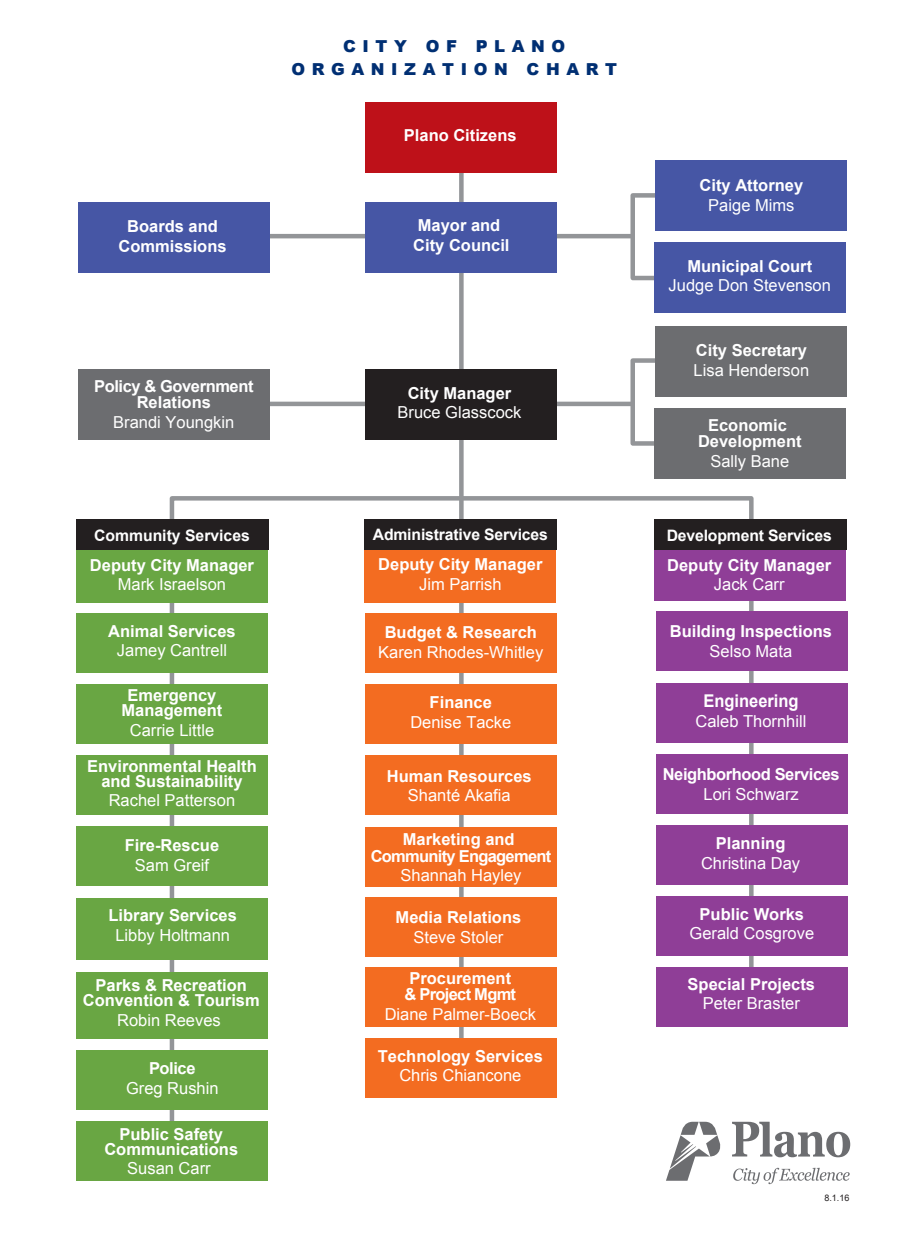
<style>
.page{position:relative;width:918px;height:1244px;background:#fff}
.page>*{position:absolute;margin:0;border:0;box-sizing:border-box;transform-origin:0 0}
.t1{font:700 17.55px "Arial";color:#fff;scale:.94 1}
.t2{font:700 16.5px/15px "Arial";color:#fff;text-align:center}
.t3{font:16.5px "Arial";color:#fff}
.t4{font:700 16.5px/16.5px "Arial";letter-spacing:-.025em;color:#fff;text-align:center}
.t5{font:700 16.5px/16.5px "Arial";letter-spacing:-.045em;color:#fff;text-align:center}
.t6{font:900 16.5px/22.5px "Arial";letter-spacing:.4em;color:#002f73;text-align:center}
.t7{font:700 15.75px "Arial";letter-spacing:-.01em;color:#fff}
.t8{font:9px "Arial";color:#231f20}
</style>
<div class="page">
<svg style="left:167px;top:496px;width:589px;height:625px"></svg>
<div style="left:76px;top:684px;width:192px;height:59px;background:#69a643"></div>
<div style="left:654px;top:519px;width:192px;height:82px;background:#8f3e97"></div>
<div style="left:654px;top:519px;width:192px;height:31px;background:#231f20"></div>
<hr style="left:221px;top:234px;width:412px;height:4px;background:#939598">
<div style="left:630px;top:193px;width:69px;height:87px;border:4px solid #939598"></div>
<div style="left:655px;top:160px;width:191px;height:70px;background:#4656a5"></div>
<div style="left:654px;top:242px;width:192px;height:70px;background:#4656a5"></div>
<div style="left:459px;top:140px;width:5px;height:914px;background:#939598"></div>
<div style="left:221px;top:401px;width:412px;height:5px;background:#939598"></div>
<div style="left:365px;top:369px;width:192px;height:70px;background:#231f20"></div>
<div style="left:365px;top:613px;width:192px;height:60px;background:#f36c21"></div>
<div style="left:365px;top:684px;width:192px;height:60px;background:#f36c21"></div>
<div style="left:76px;top:519px;width:192px;height:84px;background:#69a643"></div>
<div style="left:365px;top:755px;width:192px;height:59px;background:#f36c21"></div>
<div style="left:365px;top:827px;width:192px;height:59px;background:#f36c21"></div>
<div style="left:656px;top:611px;width:192px;height:60px;background:#8f3e97"></div>
<div style="left:656px;top:683px;width:192px;height:59px;background:#8f3e97"></div>
<div style="left:656px;top:754px;width:192px;height:60px;background:#8f3e97"></div>
<div style="left:656px;top:825px;width:192px;height:60px;background:#8f3e97"></div>
<div style="left:656px;top:896px;width:192px;height:59px;background:#8f3e97"></div>
<div style="left:656px;top:966px;width:192px;height:60px;background:#8f3e97"></div>
<div style="left:365px;top:897px;width:192px;height:60px;background:#f36c21"></div>
<div style="left:365px;top:967px;width:192px;height:60px;background:#f36c21"></div>
<div style="left:76px;top:825px;width:192px;height:60px;background:#69a643"></div>
<div style="left:76px;top:898px;width:192px;height:61px;background:#69a643"></div>
<div style="left:76px;top:1050px;width:192px;height:60px;background:#69a643"></div>
<div style="left:76px;top:972px;width:192px;height:66px;background:#69a643"></div>
<div style="left:76px;top:1121px;width:192px;height:59px;background:#69a643"></div>
<div style="left:364px;top:519px;width:192px;height:84px;background:#f36c21"></div>
<div style="left:365px;top:102px;width:192px;height:70px;background:#be1119"></div>
<div style="left:365px;top:203px;width:192px;height:70px;background:#4656a5"></div>
<div style="left:78px;top:203px;width:192px;height:70px;background:#4656a5"></div>
<div style="left:78px;top:369px;width:192px;height:70px;background:#6c6d70"></div>
<div style="left:630px;top:358px;width:69px;height:88px;border:4px solid #939598"></div>
<div style="left:655px;top:327px;width:191px;height:70px;background:#6c6d70"></div>
<div style="left:654px;top:408px;width:192px;height:71px;background:#6c6d70"></div>
<div style="left:76px;top:755px;width:192px;height:59px;background:#69a643"></div>
<div style="left:365px;top:1038px;width:192px;height:59px;background:#f36c21"></div>
<svg style="left:733px;top:1167px;width:117px;height:17px"></svg>
<svg style="left:666px;top:1121px;width:55px;height:59px"></svg>
<svg style="left:732px;top:1121px;width:118px;height:36px"></svg>
<div style="left:364px;top:519px;width:192px;height:31px;background:#231f20"></div>
<div style="left:76px;top:519px;width:192px;height:31px;background:#231f20"></div>
<div style="left:76px;top:613px;width:192px;height:60px;background:#69a643"></div>
<p class="t6" style="left:291px;top:34px;width:327px">CITY OF PLANO<br>ORGANIZATION CHART</p>
<p class="t2" style="left:404px;top:128px;width:114px">Plano Citizens</p>
<p class="t2" style="left:118px;top:217px;width:110px;line-height:19.5px">Boards and<br>Commissions</p>
<p class="t2" style="left:413px;top:216px;width:98px;line-height:19.5px;text-align:left">Mayor and<br>City Council</p>
<p class="t4" style="left:94px;top:378px;width:161px">Policy &amp; Government<br>Relations</p>
<p class="t3" style="left:113px;top:411px;width:123px">Brandi Youngkin</p>
<p class="t7" style="left:94px;top:524px;width:157px">Community Services</p>
<p class="t2" style="left:90px;top:558px;width:166px">Deputy City Manager</p>
<p class="t3" style="left:118px;top:573px;width:110px">Mark Israelson</p>
<p class="t2" style="left:108px;top:624px;width:129px">Animal Services</p>
<p class="t3" style="left:117px;top:639px;width:112px">Jamey Cantrell</p>
<p class="t2" style="left:122px;top:688px;width:102px">Emergency<br>Management</p>
<p class="t3" style="left:130px;top:719px;width:86px">Carrie Little</p>
<p class="t2" style="left:87px;top:759px;width:171px">Environmental Health and Sustainability</p>
<p class="t3" style="left:109px;top:789px;width:128px">Rachel Patterson</p>
<p class="t2" style="left:125px;top:838px;width:96px">Fire-Rescue</p>
<p class="t3" style="left:135px;top:854px;width:76px">Sam Greif</p>
<p class="t2" style="left:109px;top:908px;width:130px">Library Services</p>
<p class="t3" style="left:115px;top:924px;width:116px">Libby Holtmann</p>
<p class="t2" style="left:83px;top:978px;width:178px">Parks &amp; Recreation<br>Convention &amp; Tourism</p>
<p class="t3" style="left:117px;top:1009px;width:105px">Robin Reeves</p>
<p class="t2" style="left:149px;top:1061px;width:48px">Police</p>
<p class="t3" style="left:126px;top:1077px;width:94px">Greg Rushin</p>
<p class="t2" style="left:104px;top:1126px;width:135px">Public Safety<br>Communications</p>
<p class="t3" style="left:127px;top:1157px;width:85px">Susan Carr</p>
<p class="t2" style="left:408px;top:386px;width:105px">City Manager</p>
<p class="t3" style="left:398px;top:402px;width:125px">Bruce Glasscock</p>
<p class="t7" style="left:373px;top:524px;width:177px">Administrative Services</p>
<p class="t2" style="left:378px;top:557px;width:166px">Deputy City Manager</p>
<p class="t3" style="left:419px;top:573px;width:84px">Jim Parrish</p>
<p class="t2" style="left:385px;top:625px;width:154px">Budget &amp; Research</p>
<p class="t3" style="left:378px;top:641px;width:167px">Karen Rhodes-Whitley</p>
<p class="t2" style="left:430px;top:695px;width:64px">Finance</p>
<p class="t3" style="left:410px;top:711px;width:102px">Denise Tacke</p>
<p class="t2" style="left:387px;top:769px;width:146px">Human Resources</p>
<p class="t3" style="left:408px;top:784px;width:104px">Shanté Akafia</p>
<p class="t5" style="left:371px;top:831px;width:182px">Marketing and<br>Community Engagement</p>
<p class="t3" style="left:401px;top:864px;width:123px">Shannah Hayley</p>
<p class="t2" style="left:396px;top:910px;width:127px">Media Relations</p>
<p class="t3" style="left:414px;top:926px;width:91px">Steve Stoler</p>
<p class="t2" style="left:405px;top:970px;width:113px;line-height:16.5px;text-align:left">Procurement &amp; Project Mgmt</p>
<p class="t3" style="left:385px;top:1003px;width:153px">Diane Palmer-Boeck</p>
<p class="t2" style="left:378px;top:1048px;width:167px">Technology Services</p>
<p class="t3" style="left:399px;top:1064px;width:123px">Chris Chiancone</p>
<p class="t2" style="left:700px;top:179px;width:105px">City Attorney</p>
<p class="t3" style="left:708px;top:194px;width:88px">Paige Mims</p>
<p class="t2" style="left:688px;top:259px;width:126px">Municipal Court</p>
<p class="t3" style="left:669px;top:275px;width:164px">Judge Don Stevenson</p>
<p class="t2" style="left:696px;top:343px;width:112px">City Secretary</p>
<p class="t3" style="left:694px;top:359px;width:117px">Lisa Henderson</p>
<p class="t2" style="left:698px;top:417px;width:105px;line-height:16.5px">Economic<br>Development</p>
<p class="t3" style="left:710px;top:450px;width:80px">Sally Bane</p>
<p class="t7" style="left:667px;top:525px;width:167px">Development Services</p>
<p class="t2" style="left:667px;top:558px;width:166px">Deputy City Manager</p>
<p class="t3" style="left:714px;top:574px;width:72px">Jack Carr</p>
<p class="t2" style="left:670px;top:624px;width:164px">Building Inspections</p>
<p class="t3" style="left:710px;top:640px;width:84px">Selso Mata</p>
<p class="t1" style="left:703px;top:689px;width:103px">Engineering</p>
<p class="t3" style="left:696px;top:710px;width:112px">Caleb Thornhill</p>
<p class="t4" style="left:663px;top:766px;width:178px">Neighborhood Services</p>
<p class="t3" style="left:704px;top:783px;width:97px">Lori Schwarz</p>
<p class="t2" style="left:716px;top:836px;width:71px">Planning</p>
<p class="t3" style="left:701px;top:852px;width:101px">Christina Day</p>
<p class="t2" style="left:700px;top:906px;width:106px">Public Works</p>
<p class="t3" style="left:690px;top:922px;width:126px">Gerald Cosgrove</p>
<p class="t2" style="left:688px;top:977px;width:129px">Special Projects</p>
<p class="t3" style="left:703px;top:992px;width:99px">Peter Braster</p>
<p class="t8" style="left:824px;top:1191px;width:27px">8.1.16</p>
</div>
